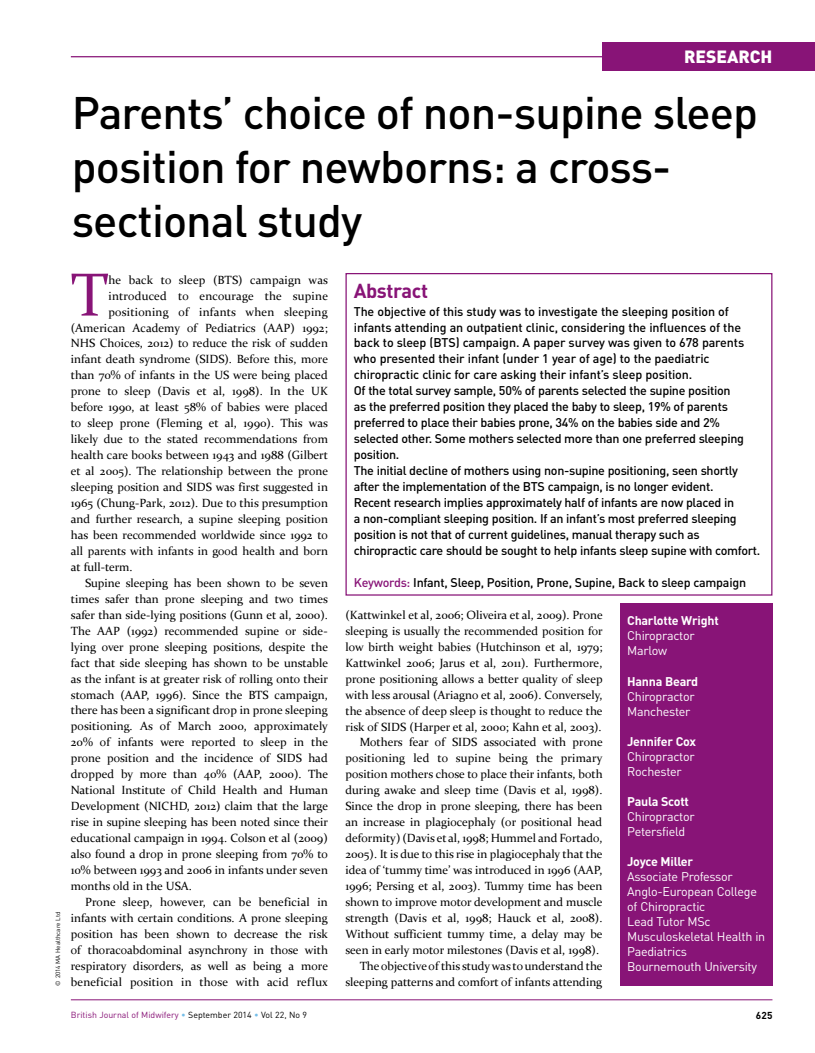
<style>
.page{position:relative;width:815px;height:1053px;background:#fff}
.page>*{position:absolute;margin:0;border:0;box-sizing:border-box;transform-origin:0 0}
.t1{font:61.25px "Constantia";color:#881477}
.t2{font:500 45px/54px "DIN";letter-spacing:-.02em;color:#000}
.t3{font:700 20px "DIN";letter-spacing:-.02em;color:#881477}
.t4{font:900 17.5px "DIN";color:#fff}
.t5{font:500 12.5px/16px "DIN";letter-spacing:-.025em;color:#000}
.t6{font:12.5px/15px "DIN";letter-spacing:-.02em;color:#fff}
.t7{font:700 12.5px "DIN";letter-spacing:-.02em;color:#fff}
.t8{font:11.88px "Constantia";color:#000}
.t9{font:11.88px "Constantia";letter-spacing:.02em;color:#000}
.t10{font:700 10px "DIN";color:#000}
.t11{font:8.75px "DIN";color:#881477}
.t12{font:6.25px "DIN";color:#000}
.s1{color:#881477}
.s2{color:#75bee9}
.s3{color:#000}
</style>
<div class="page">
<hr style="left:71px;top:999px;width:701px;height:1px;background:#881477">
<hr style="left:71px;top:56px;width:701px;height:1px;background:#881477">
<div style="left:602px;top:43px;width:213px;height:28px;background:#881477"></div>
<div style="left:345px;top:273px;width:427px;height:322px;border:1px solid #881477"></div>
<div style="left:620px;top:603px;width:152px;height:383px;background:#881477"></div>
<h3 class="t4" style="left:684px;top:45px;width:90px">RESEARCH</h3>
<p class="t12" style="left:54px;top:985px;width:75px;rotate:-90deg">© 2014 MA Healthcare Ltd</p>
<h2 class="t2" style="left:72px;top:85px;width:688px">Parents’ choice of non-supine sleep position for newborns: a cross&shy;sectional study</h2>
<h1 class="t1" style="left:71px;top:253px;width:39px">T</h1>
<p class="t8" style="left:108px;top:271px;width:221px">he back to sleep (BTS) campaign was</p>
<h3 class="t3" style="left:354px;top:278px;width:76px">Abstract</h3>
<p class="t5" style="left:354px;top:302px;width:408px">The objective of this study was to investigate the sleeping position of infants attending an outpatient clinic, considering the influences of the back to sleep (BTS) campaign. A paper survey was given to 678 parents who presented their infant (under 1 year of age) to the paediatric chiropractic clinic for care asking their infant’s sleep position.<br>Of the total survey sample, 50% of parents selected the supine position<br>as the preferred position they placed the baby to sleep, 19% of parents preferred to place their babies prone, 34% on the babies side and 2% selected other. Some mothers selected more than one preferred sleeping position.<br>The initial decline of mothers using non-supine positioning, seen shortly after the implementation of the BTS campaign, is no longer evident.<br>Recent research implies approximately half of infants are now placed in<br>a non-compliant sleeping position. If an infant’s most preferred sleeping position is not that of current guidelines, manual therapy such as chiropractic care should be sought to help infants sleep supine with comfort.</p>
<p class="t5" style="left:354px;top:574px;width:394px"><span class="s1">Keywords:</span> Infant, Sleep, Position, Prone, Supine, Back to sleep campaign</p>
<p class="t7" style="left:627px;top:612px;width:93px">Charlotte Wright</p>
<p class="t6" style="left:627px;top:628px;width:69px">Chiropractor<br>Marlow</p>
<p class="t7" style="left:627px;top:672px;width:72px">Hanna Beard</p>
<p class="t6" style="left:627px;top:688px;width:69px">Chiropractor<br>Manchester</p>
<p class="t7" style="left:627px;top:732px;width:70px">Jennifer Cox</p>
<p class="t6" style="left:627px;top:748px;width:69px">Chiropractor<br>Rochester</p>
<p class="t7" style="left:627px;top:792px;width:63px">Paula Scott</p>
<p class="t6" style="left:627px;top:808px;width:69px">Chiropractor<br>Petersfield</p>
<p class="t7" style="left:627px;top:852px;width:68px">Joyce Miller</p>
<p class="t6" style="left:627px;top:868px;width:140px">Associate Professor<br>Anglo-European College of Chiropractic<br>Lead Tutor MSc<br>Musculoskeletal Health in<br>Paediatrics<br>Bournemouth University</p>
<p class="t9" style="left:108px;top:287px;width:221px">introduced to encourage the supine</p>
<p class="t8" style="left:108px;top:303px;width:221px">positioning of infants when sleeping</p>
<p class="t8" style="left:71px;top:319px;width:258px">(American Academy of Pediatrics (AAP) 1992;</p>
<p class="t8" style="left:71px;top:335px;width:259px">NHS Choices, 2012) to reduce the risk of sudden</p>
<p class="t8" style="left:71px;top:351px;width:259px">infant death syndrome (SIDS). Before this, more</p>
<p class="t8" style="left:71px;top:367px;width:258px">than 70% of infants in the US were being placed</p>
<p class="t8" style="left:71px;top:383px;width:258px">prone to sleep (Davis et al, 1998). In the UK</p>
<p class="t8" style="left:71px;top:399px;width:258px">before 1990, at least 58% of babies were placed</p>
<p class="t8" style="left:71px;top:415px;width:259px">to sleep prone (Fleming et al, 1990). This was</p>
<p class="t8" style="left:71px;top:431px;width:259px">likely due to the stated recommendations from</p>
<p class="t8" style="left:71px;top:447px;width:259px">health care books between 1943 and 1988 (Gilbert</p>
<p class="t8" style="left:71px;top:463px;width:259px">et al 2005). The relationship between the prone</p>
<p class="t8" style="left:71px;top:479px;width:259px">sleeping position and SIDS was first suggested in</p>
<p class="t8" style="left:71px;top:495px;width:259px">1965 (Chung-Park, 2012). Due to this presumption</p>
<p class="t8" style="left:71px;top:511px;width:259px">and further research, a supine sleeping position</p>
<p class="t8" style="left:71px;top:527px;width:259px">has been recommended worldwide since 1992 to</p>
<p class="t8" style="left:71px;top:542px;width:259px">all parents with infants in good health and born</p>
<p class="t8" style="left:71px;top:558px;width:63px">at full-term.</p>
<p class="t8" style="left:85px;top:574px;width:244px">Supine sleeping has been shown to be seven</p>
<p class="t8" style="left:71px;top:590px;width:259px">times safer than prone sleeping and two times</p>
<p class="t8" style="left:71px;top:606px;width:258px">safer than side-lying positions (Gunn et al, 2000).</p>
<p class="t8" style="left:71px;top:622px;width:258px">The AAP (1992) recommended supine or side-</p>
<p class="t8" style="left:71px;top:638px;width:259px">lying over prone sleeping positions, despite the</p>
<p class="t8" style="left:71px;top:654px;width:259px">fact that side sleeping has shown to be unstable</p>
<p class="t8" style="left:71px;top:670px;width:259px">as the infant is at greater risk of rolling onto their</p>
<p class="t8" style="left:71px;top:686px;width:258px">stomach (AAP, 1996). Since the BTS campaign,</p>
<p class="t8" style="left:71px;top:702px;width:258px">there has been a significant drop in prone sleeping</p>
<p class="t8" style="left:71px;top:718px;width:259px">positioning. As of March 2000, approximately</p>
<p class="t8" style="left:71px;top:734px;width:259px">20% of infants were reported to sleep in the</p>
<p class="t8" style="left:71px;top:750px;width:258px">prone position and the incidence of SIDS had</p>
<p class="t8" style="left:71px;top:766px;width:259px">dropped by more than 40% (AAP, 2000). The</p>
<p class="t8" style="left:71px;top:782px;width:259px">National Institute of Child Health and Human</p>
<p class="t8" style="left:71px;top:798px;width:259px">Development (NICHD, 2012) claim that the large</p>
<p class="t8" style="left:71px;top:814px;width:259px">rise in supine sleeping has been noted since their</p>
<p class="t8" style="left:71px;top:830px;width:258px">educational campaign in 1994. Colson et al (2009)</p>
<p class="t8" style="left:71px;top:845px;width:259px">also found a drop in prone sleeping from 70% to</p>
<p class="t8" style="left:71px;top:861px;width:259px">10% between 1993 and 2006 in infants under seven</p>
<p class="t8" style="left:71px;top:877px;width:122px">months old in the USA.</p>
<p class="t8" style="left:85px;top:893px;width:244px">Prone sleep, however, can be beneficial in</p>
<p class="t8" style="left:71px;top:909px;width:258px">infants with certain conditions. A prone sleeping</p>
<p class="t8" style="left:71px;top:925px;width:258px">position has been shown to decrease the risk</p>
<p class="t8" style="left:71px;top:941px;width:259px">of thoracoabdominal asynchrony in those with</p>
<p class="t8" style="left:71px;top:957px;width:259px">respiratory disorders, as well as being a more</p>
<p class="t8" style="left:71px;top:973px;width:259px">beneficial position in those with acid reflux</p>
<p class="t8" style="left:345px;top:606px;width:259px">(Kattwinkel et al, 2006; Oliveira et al, 2009). Prone</p>
<p class="t8" style="left:345px;top:622px;width:259px">sleeping is usually the recommended position for</p>
<p class="t8" style="left:345px;top:638px;width:258px">low birth weight babies (Hutchinson et al, 1979;</p>
<p class="t8" style="left:345px;top:654px;width:258px">Kattwinkel 2006; Jarus et al, 2011). Furthermore,</p>
<p class="t8" style="left:345px;top:670px;width:259px">prone positioning allows a better quality of sleep</p>
<p class="t8" style="left:345px;top:686px;width:258px">with less arousal (Ariagno et al, 2006). Conversely,</p>
<p class="t8" style="left:345px;top:702px;width:259px">the absence of deep sleep is thought to reduce the</p>
<p class="t8" style="left:345px;top:718px;width:258px">risk of SIDS (Harper et al, 2000; Kahn et al, 2003).</p>
<p class="t8" style="left:360px;top:734px;width:245px">Mothers fear of SIDS associated with prone</p>
<p class="t8" style="left:345px;top:750px;width:259px">positioning led to supine being the primary</p>
<p class="t8" style="left:345px;top:766px;width:259px">position mothers chose to place their infants, both</p>
<p class="t8" style="left:345px;top:782px;width:258px">during awake and sleep time (Davis et al, 1998).</p>
<p class="t8" style="left:345px;top:798px;width:259px">Since the drop in prone sleeping, there has been</p>
<p class="t8" style="left:345px;top:814px;width:258px">an increase in plagiocephaly (or positional head</p>
<p class="t8" style="left:345px;top:830px;width:258px">deformity) (Davis et al, 1998; Hummel and Fortado,</p>
<p class="t8" style="left:345px;top:846px;width:259px">2005). It is due to this rise in plagiocephaly that the</p>
<p class="t8" style="left:345px;top:862px;width:258px">idea of ‘tummy time’ was introduced in 1996 (AAP,</p>
<p class="t8" style="left:345px;top:877px;width:259px">1996; Persing et al, 2003). Tummy time has been</p>
<p class="t8" style="left:345px;top:893px;width:259px">shown to improve motor development and muscle</p>
<p class="t8" style="left:345px;top:909px;width:258px">strength (Davis et al, 1998; Hauck et al, 2008).</p>
<p class="t8" style="left:345px;top:925px;width:259px">Without sufficient tummy time, a delay may be</p>
<p class="t8" style="left:345px;top:941px;width:255px">seen in early motor milestones (Davis et al, 1998).</p>
<p class="t8" style="left:360px;top:957px;width:244px">The objective of this study was to understand the</p>
<p class="t8" style="left:345px;top:973px;width:258px">sleeping patterns and comfort of infants attending</p>
<p class="t11" style="left:71px;top:1008px;width:238px">British Journal of Midwifery <span class="s2">•</span> <span class="s3">September 2014</span> <span class="s2">•</span> <span class="s3">Vol 22, No 9</span></p>
<p class="t10" style="left:756px;top:1008px;width:18px">625</p>
</div>
